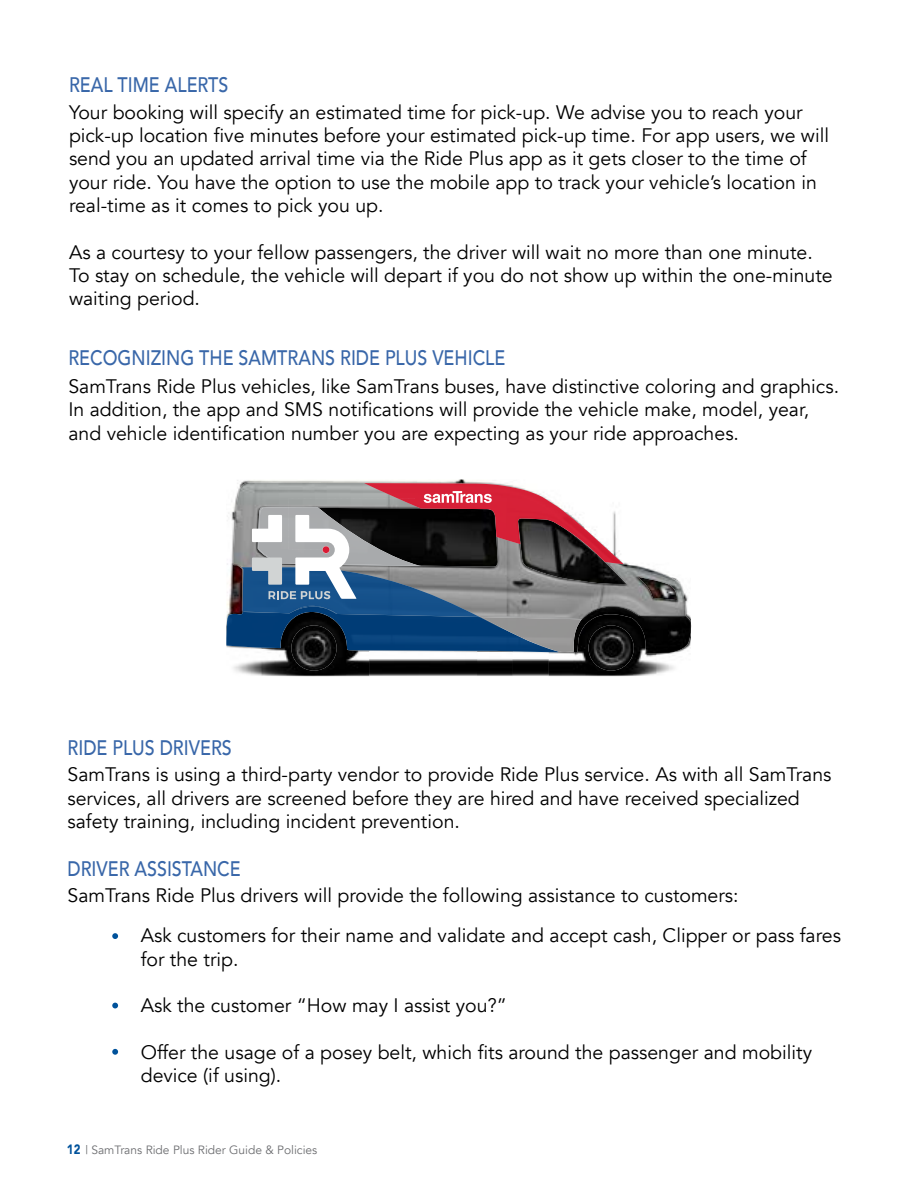
<style>
.page{position:relative;width:918px;height:1188px;background:#fff}
.page>*{position:absolute;margin:0;border:0;box-sizing:border-box;transform-origin:0 0}
.t1{font:500 21px "Avenir";color:#3967a9;scale:.85 1}
.t2{font:19.5px/23.4px "Avenir";color:#000}
.t3{font:12px "Avenir";color:#6d6e71}
.s1{font-weight:900;font-size:13.5px;color:#00529b}
</style>
<div class="page">
<img style="left:232px;top:479px;width:262px;height:33px">
<img style="left:227px;top:512px;width:35px;height:164px">
<img style="left:656px;top:595px;width:32px;height:79px">
<img style="left:549px;top:654px;width:107px;height:22px">
<img style="left:477px;top:659px;width:35px;height:17px">
<img style="left:262px;top:654px;width:107px;height:22px">
<img style="left:512px;top:659px;width:37px;height:17px">
<img style="left:369px;top:659px;width:108px;height:17px">
<img style="left:588px;top:625px;width:46px;height:46px;border-radius:23px">
<img style="left:291px;top:625px;width:46px;height:46px;border-radius:23px">
<img style="left:234px;top:483px;width:452px;height:123px">
<img style="left:227px;top:606px;width:464px;height:48px">
<img style="left:582px;top:606px;width:104px;height:13px">
<img style="left:364px;top:483px;width:260px;height:81px">
<img style="left:241px;top:567px;width:239px;height:40px">
<img style="left:226px;top:607px;width:333px;height:45px">
<img style="left:243px;top:606px;width:84px;height:7px">
<img style="left:416px;top:507px;width:5px;height:59px">
<svg style="left:424px;top:491px;width:68px;height:12px"></svg>
<svg style="left:252px;top:499px;width:164px;height:100px"></svg>
<img style="left:479px;top:616px;width:104px;height:3px">
<img style="left:481px;top:617px;width:101px;height:35px">
<svg style="left:112px;top:933px;width:6px;height:6px"></svg>
<svg style="left:112px;top:1003px;width:6px;height:5px"></svg>
<svg style="left:112px;top:1049px;width:6px;height:6px"></svg>
<p class="t1" style="left:69px;top:67px;width:189px">REAL TIME ALERTS</p>
<p class="t2" style="left:69px;top:100px;width:762px">Your booking will specify an estimated time for pick-up. We advise you to reach your pick-up location five minutes before your estimated pick-up time. For app users, we will send you an updated arrival time via the Ride Plus app as it gets closer to the time of your ride. You have the option to use the mobile app to track your vehicle’s location in real-time as it comes to pick you up.</p>
<p class="t2" style="left:69px;top:241px;width:765px">As a courtesy to your fellow passengers, the driver will wait no more than one minute.<br>To stay on schedule, the vehicle will depart if you do not show up within the one-minute waiting period.</p>
<p class="t1" style="left:68px;top:339px;width:516px">RECOGNIZING THE SAMTRANS RIDE PLUS VEHICLE</p>
<p class="t2" style="left:68px;top:375px;width:772px">SamTrans Ride Plus vehicles, like SamTrans buses, have distinctive coloring and graphics.<br>In addition, the app and SMS notifications will provide the vehicle make, model, year, and vehicle identification number you are expecting as your ride approaches.</p>
<p class="t1" style="left:68px;top:730px;width:195px">RIDE PLUS DRIVERS</p>
<p class="t2" style="left:68px;top:763px;width:766px">SamTrans is using a third-party vendor to provide Ride Plus service. As with all SamTrans services, all drivers are screened before they are hired and have received specialized safety training, including incident prevention.</p>
<p class="t1" style="left:68px;top:851px;width:205px">DRIVER ASSISTANCE</p>
<p class="t2" style="left:141px;top:876px;width:702px;line-height:39.8px;text-indent:-73px">SamTrans Ride Plus drivers will provide the following assistance to customers:<br>Ask customers for their name and validate and accept cash, Clipper or pass fares</p>
<p class="t2" style="left:141px;top:948px;width:99px">for the trip.</p>
<p class="t2" style="left:141px;top:994px;width:368px">Ask the customer “How may I assist you?”</p>
<p class="t2" style="left:141px;top:1041px;width:673px">Offer the usage of a posey belt, which fits around the passenger and mobility device (if using).</p>
<p class="t3" style="left:67px;top:1143px;width:252px"><span class="s1">12</span> | SamTrans Ride Plus Rider Guide &amp; Policies</p>
</div>
